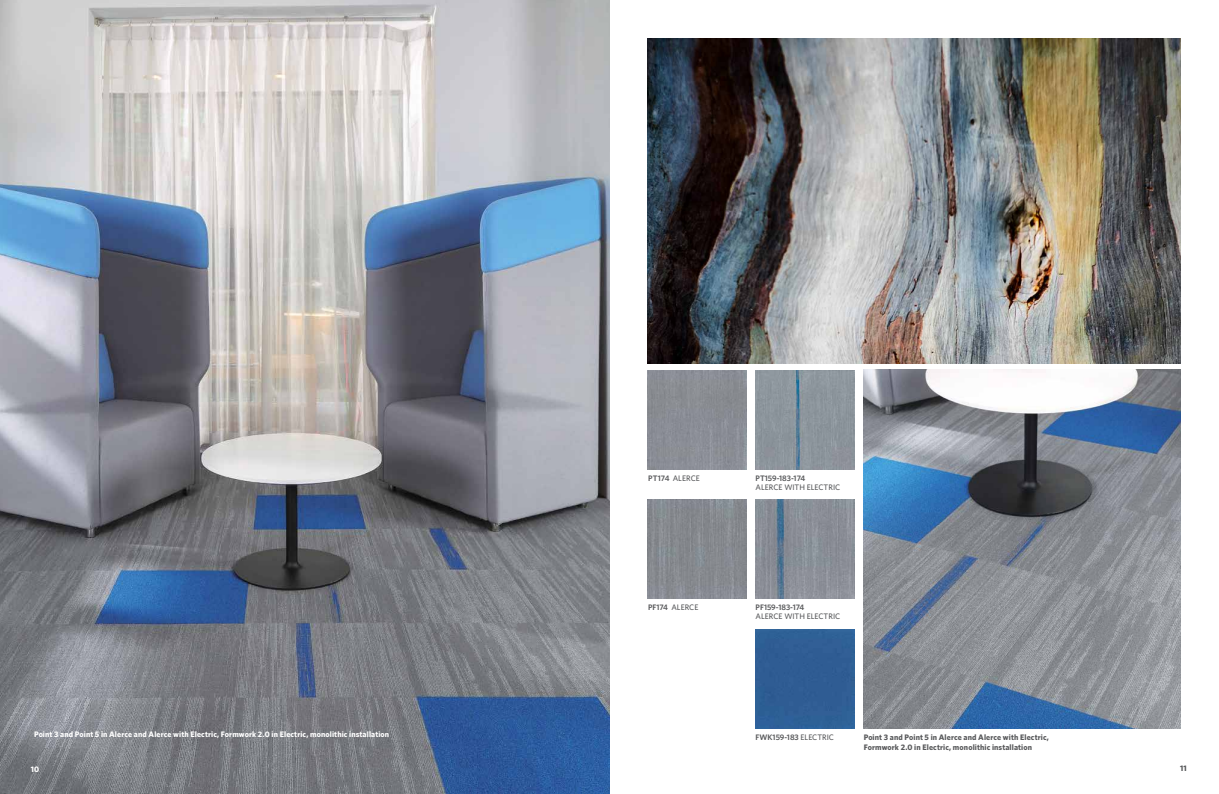
<style>
.page{position:relative;width:1219px;height:794px;background:#fff}
.page>*{position:absolute;margin:0;border:0;box-sizing:border-box;transform-origin:0 0}
.t1{font:700 8px/10px "Whitney";letter-spacing:.015em;color:#58595b}
.t2{font:700 8px "Whitney";letter-spacing:.015em;color:#fff}
.t3{font:500 8px "Whitney";color:#58595b}
.t4{font:600 8px "Whitney";color:#58595b}
.s1{font-weight:600}
.s2{font-weight:500}
</style>
<div class="page">
<img style="left:0;top:0;width:609px;height:794px">
<img style="left:864px;top:370px;width:317px;height:358px">
<img style="left:755px;top:499px;width:99px;height:100px">
<img style="left:648px;top:499px;width:99px;height:100px">
<img style="left:648px;top:38px;width:533px;height:325px">
<div style="left:755px;top:629px;width:99px;height:100px;background:#2f5d94"></div>
<img style="left:755px;top:370px;width:99px;height:99px">
<img style="left:648px;top:370px;width:99px;height:99px">
<p class="t3" style="left:648px;top:473px;width:53px"><span class="s1">PT174</span> ALERCE</p>
<p class="t3" style="left:648px;top:602px;width:52px"><span class="s1">PF174</span> ALERCE</p>
<p class="t4" style="left:756px;top:473px;width:51px">PT159-183-174</p>
<p class="t3" style="left:756px;top:482px;width:86px">ALERCE WITH ELECTRIC</p>
<p class="t4" style="left:756px;top:602px;width:50px">PF159-183-174</p>
<p class="t3" style="left:756px;top:612px;width:86px">ALERCE WITH ELECTRIC</p>
<p class="t2" style="left:34px;top:729px;width:357px">Point 3 and Point 5 in Alerce and Alerce with Electric, Formwork 2.0 in Electric, monolithic installation</p>
<p class="t2" style="left:31px;top:764px;width:10px">10</p>
<p class="t1" style="left:1180px;top:763px;width:8px">11</p>
<p class="t1" style="left:864px;top:731px;width:187px">Point 3 and Point 5 in Alerce and Alerce with Electric,<br>Formwork 2.0 in Electric, monolithic installation</p>
<p class="t4" style="left:756px;top:732px;width:80px">FWK159-183 <span class="s2">ELECTRIC</span></p>
</div>
